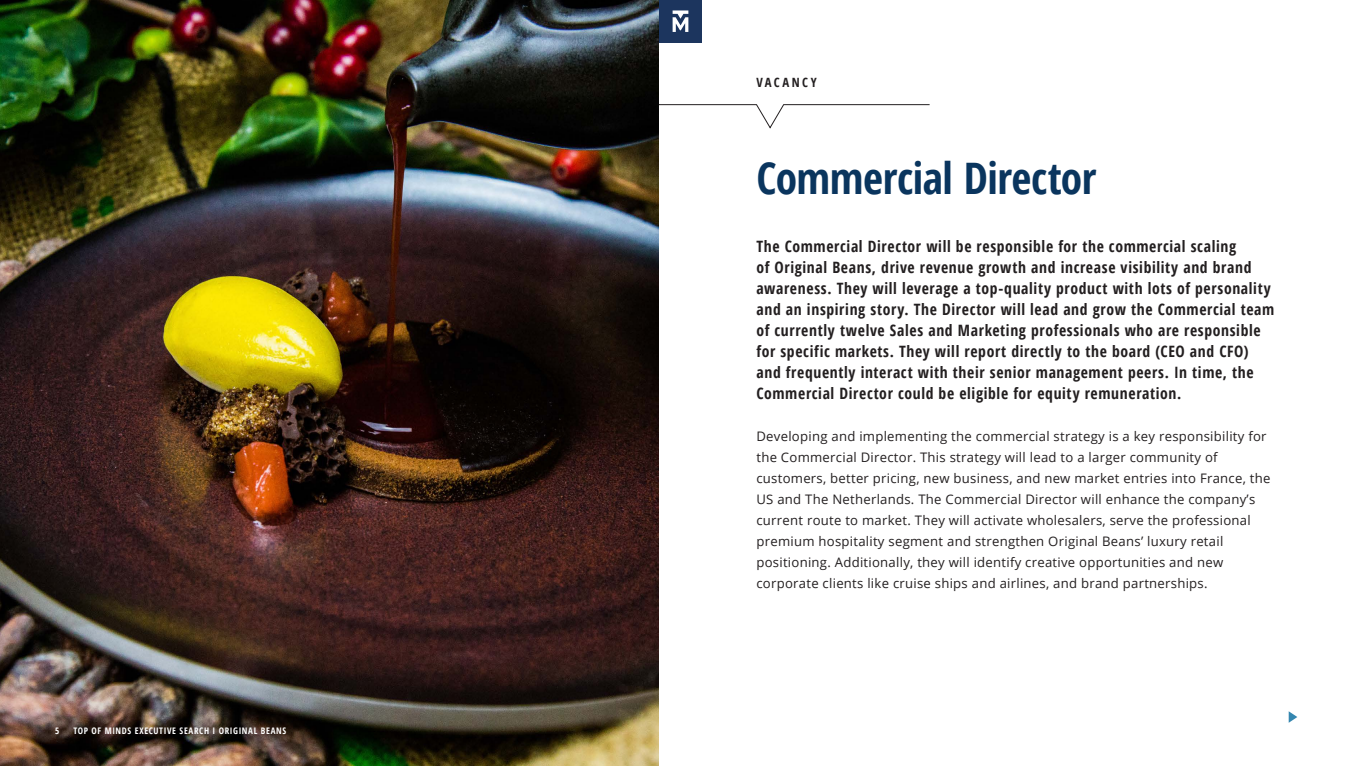
<style>
.page{position:relative;width:1361px;height:766px;background:#fff}
.page>*{position:absolute;margin:0;border:0;box-sizing:border-box;transform-origin:0 0}
.Page_header_kopie{font:700 condensed 43.42px "Open Sans";letter-spacing:-.01em;color:#0a355e}
.t1{font:700 condensed 15.67px/21px "Open Sans";letter-spacing:.04em;color:#231f20}
.t2{font:13.12px/21px "Open Sans";letter-spacing:.02em;color:#231f20}
.t3{font:700 condensed 12.75px "Open Sans";letter-spacing:.19em;color:#231f20}
.t4{font:700 condensed 9px "Open Sans";letter-spacing:.075em;color:#fff}
</style>
<div class="page">
<svg style="left:658px;top:104px;width:272px;height:24px"></svg>
<img style="left:0;top:0;width:658px;height:765px">
<svg style="left:1288px;top:711px;width:9px;height:11px"></svg>
<div style="left:659px;top:0;width:43px;height:43px;background:#1c355e"></div>
<svg style="left:672px;top:10px;width:16px;height:22px"></svg>
<p class="t4" style="left:55px;top:724px;width:6px">5</p>
<p class="t4" style="left:73px;top:724px;width:214px">TOP OF MINDS EXECUTIVE SEARCH I ORIGINAL BEANS</p>
<p class="t3" style="left:756px;top:73px;width:62px">VACANCY</p>
<p class="Page_header_kopie" style="left:756px;top:148px;width:342px">Commercial Director</p>
<p class="t1" style="left:756px;top:235px;width:519px">The Commercial Director will be responsible for the commercial scaling<br>of Original Beans, drive revenue growth and increase visibility and brand awareness. They will leverage a top-quality product with lots of personality and an inspiring story. The Director will lead and grow the Commercial team of currently twelve Sales and Marketing professionals who are responsible for specific markets. They will report directly to the board (CEO and CFO) and frequently interact with their senior management peers. In time, the Commercial Director could be eligible for equity remuneration.</p>
<p class="t2" style="left:756px;top:425px;width:515px">Developing and implementing the commercial strategy is a key responsibility for the Commercial Director. This strategy will lead to a larger community of customers, better pricing, new business, and new market entries into France, the US and The Netherlands. The Commercial Director will enhance the company’s current route to market. They will activate wholesalers, serve the professional premium hospitality segment and strengthen Original Beans’ luxury retail positioning. Additionally, they will identify creative opportunities and new corporate clients like cruise ships and airlines, and brand partnerships.</p>
</div>
